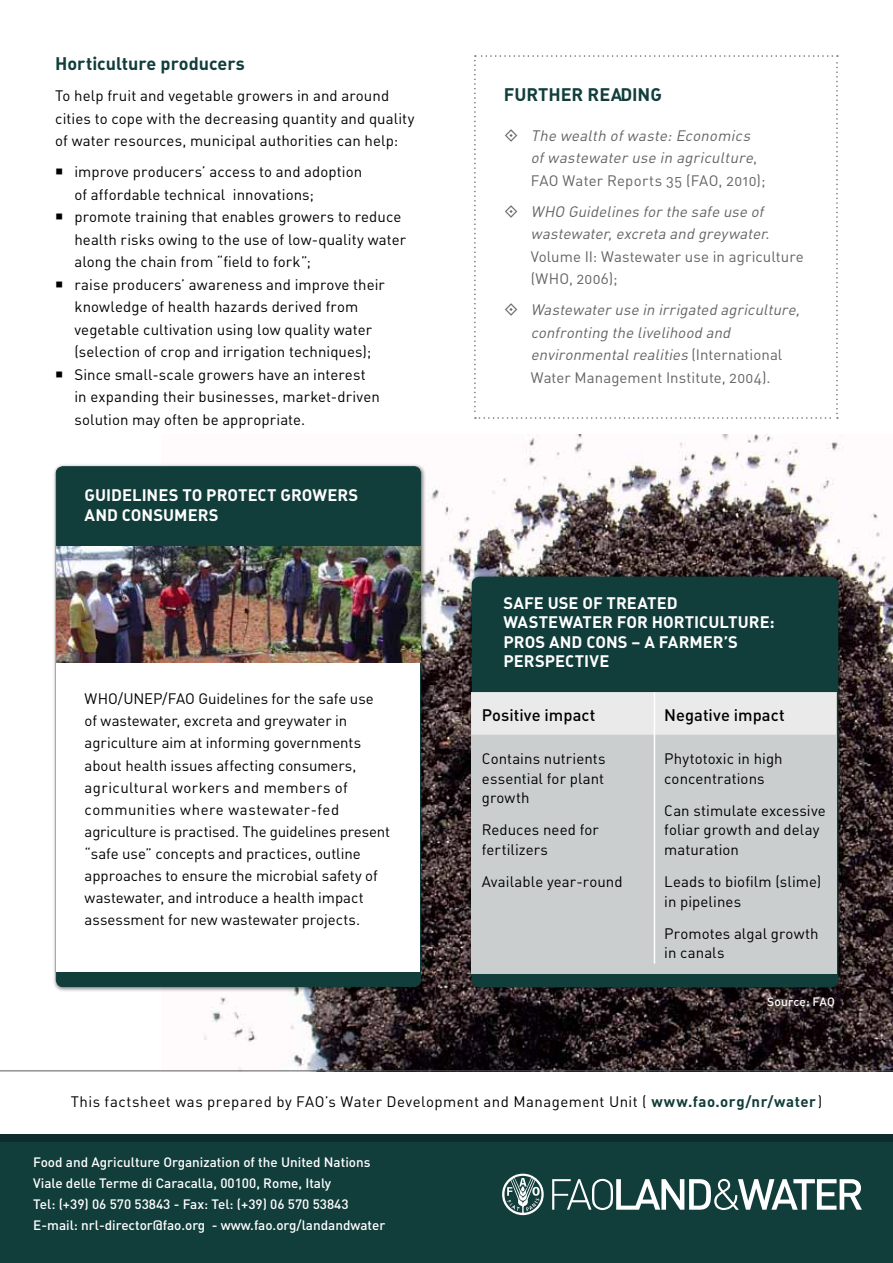
<style>
.page{position:relative;width:893px;height:1263px;background:#fff}
.page>*{position:absolute;margin:0;border:0;box-sizing:border-box;transform-origin:0 0}
.t1{font:18px "DIN Bold Alternate";color:#113d3b}
.t2{font:16.5px/19.5px "DIN Bold Alternate";letter-spacing:.005em;color:#fff}
.t3{font:500 16.5px "DIN";color:#000}
.t4{font:15px/22.5px "DIN Regular Alternate";letter-spacing:.005em;color:#000}
.t5{font:15px/22px "DIN";letter-spacing:-.005em;color:#000}
.t6{font:italic 15px/22.5px "DIN Regular Alternate";color:#636466}
.t7{font:15px "DIN Regular Alternate";letter-spacing:.03em;color:#000}
.t8{font:500 13.5px/21px "DIN";color:#fff}
.t9{font:500 12px "DIN";color:#fff}
.s1{font-style:normal}
.s2{font-family:"DIN";font-weight:700;color:#113d3b}
</style>
<div class="page">
<img style="left:204px;top:435px;width:689px;height:635px">
<div style="left:0;top:1134px;width:893px;height:129px;background:#113d3b"></div>
<svg style="left:502px;top:1174px;width:42px;height:41px"></svg>
<svg style="left:552px;top:1179px;width:310px;height:31px"></svg>
<div style="left:0;top:1135px;width:893px;height:7px;background:#0c2d2c"></div>
<div style="left:53px;top:463px;width:373px;height:529px;background:#000;opacity:.5"></div>
<div style="left:56px;top:467px;width:365px;height:519px;background:#113d3b;border-radius:7px"></div>
<div style="left:57px;top:600px;width:363px;height:372px;background:#fff"></div>
<img style="left:57px;top:547px;width:363px;height:116px">
<hr style="left:0;top:1070px;width:893px;height:1px;background:#58595b">
<div style="left:469px;top:573px;width:374px;height:419px;background:#000;opacity:.5"></div>
<div style="left:472px;top:577px;width:366px;height:410px;background:#113d3b;border-radius:7px"></div>
<div style="left:472px;top:577px;width:366px;height:410px;border:2px solid #113d3b;border-radius:7px"></div>
<div style="left:471px;top:692px;width:365px;height:282px;background:#cacece"></div>
<div style="left:471px;top:692px;width:365px;height:43px;background:#e9eae9"></div>
<svg style="left:653px;top:735px;width:3px;height:229px"></svg>
<hr style="left:654px;top:692px;width:1px;height:271px;background:#fff">
<svg style="left:474px;top:55px;width:364px;height:364px"></svg>
<p class="t1" style="left:55px;top:52px;width:191px">HORTICULTURE PRODUCERS</p>
<p class="t4" style="left:55px;top:84px;width:361px">To help fruit and vegetable growers in and around cities to cope with the decreasing quantity and quality of water resources, municipal authorities can help:</p>
<p class="t4" style="left:74px;top:160px;width:333px">improve producers’ access to and adoption<br>of affordable technical innovations;<br>promote training that enables growers to reduce health risks owing to the use of low-quality water along the chain from “field to fork”;<br>raise producers’ awareness and improve their knowledge of health hazards derived from vegetable cultivation using low quality water (selection of crop and irrigation techniques); Since small-scale growers have an interest<br>in expanding their businesses, market-driven solution may often be appropriate.</p>
<p class="t2" style="left:85px;top:485px;width:275px">GUIDELINES TO PROTECT GROWERS<br>AND CONSUMERS</p>
<p class="t5" style="left:85px;top:688px;width:307px;text-indent:78px">/FAO Guidelines for the safe use of wastewater, excreta and greywater in agriculture aim at informing governments about health issues affecting consumers, agricultural workers and members of communities where wastewater-fed agriculture is practised. The guidelines present “safe use” concepts and practices, outline approaches to ensure the microbial safety of wastewater, and introduce a health impact assessment for new wastewater projects.</p>
<p class="t5" style="left:85px;top:688px;width:59px">WHO/UNEP</p>
<p class="t1" style="left:504px;top:83px;width:160px">FURTH ER READING</p>
<p class="t6" style="left:531px;top:124px;width:236px">The wealth ofwaste:Economics ofwastewater use in agriculture<span class="s1">,<br>FAO Water Reports 35 (FAO, 2010);</span></p>
<p class="t6" style="left:531px;top:200px;width:275px">WHO Guidelines forthe safe use of wastewater,excreta and greywater<span class="s1">.<br>Volume II: Wastewater use in agriculture (WHO, 2006);</span></p>
<p class="t6" style="left:531px;top:298px;width:274px">Wastewateruse in irrigated agriculture, confronting the livelihood and environmentalrealities <span class="s1">( I n t e r n a t i o n a l Water Management Institute, 2004).</span></p>
<p class="t2" style="left:503px;top:592px;width:273px">SAFE USE OF TREATED<br>WASTEWATER FOR HORTICULTURE:<br>PROS AND CONS – A FARMER’S<br>PERSPECTIVE</p>
<p class="t3" style="left:482px;top:704px;width:115px">Positive impact</p>
<p class="t3" style="left:664px;top:704px;width:122px">Negative impact</p>
<p class="t4" style="left:482px;top:749px;width:125px;line-height:19.5px;text-align:justify">Contains nutrients essential for plant growth</p>
<p class="t4" style="left:482px;top:820px;width:119px;line-height:19.5px">Reduces need for fertilizers</p>
<p class="t4" style="left:482px;top:870px;width:142px">Available year-round</p>
<p class="t4" style="left:664px;top:749px;width:120px;line-height:19.5px">Phytotoxic in high concentrations</p>
<p class="t4" style="left:664px;top:800px;width:163px;line-height:19.5px">Can stimulate excessive foliar growth and delay maturation</p>
<p class="t4" style="left:664px;top:872px;width:159px;line-height:19.5px">Leads to biofilm (slime) in pipelines</p>
<p class="t4" style="left:664px;top:923px;width:156px;line-height:19.5px">Promotes algal growth in canals</p>
<p class="t9" style="left:767px;top:994px;width:54px">Source: FAO</p>
<p class="t7" style="left:71px;top:1092px;width:753px">This factsheet was prepared by FAO’s Water Development and Management Unit ( <span class="s2">www.fao.org/nr/water</span>)</p>
<p class="t8" style="left:33px;top:1151px;width:354px">Food and Agriculture Organization of the United Nations Viale delle Terme di Caracalla, 00100, Rome, Italy<br>Tel: (+39) 06 570 53843 - Fax: Tel: (+39) 06 570 53843<br>E-mail: nrl-director@fao.org - www.fao.org/landandwater</p>
</div>
